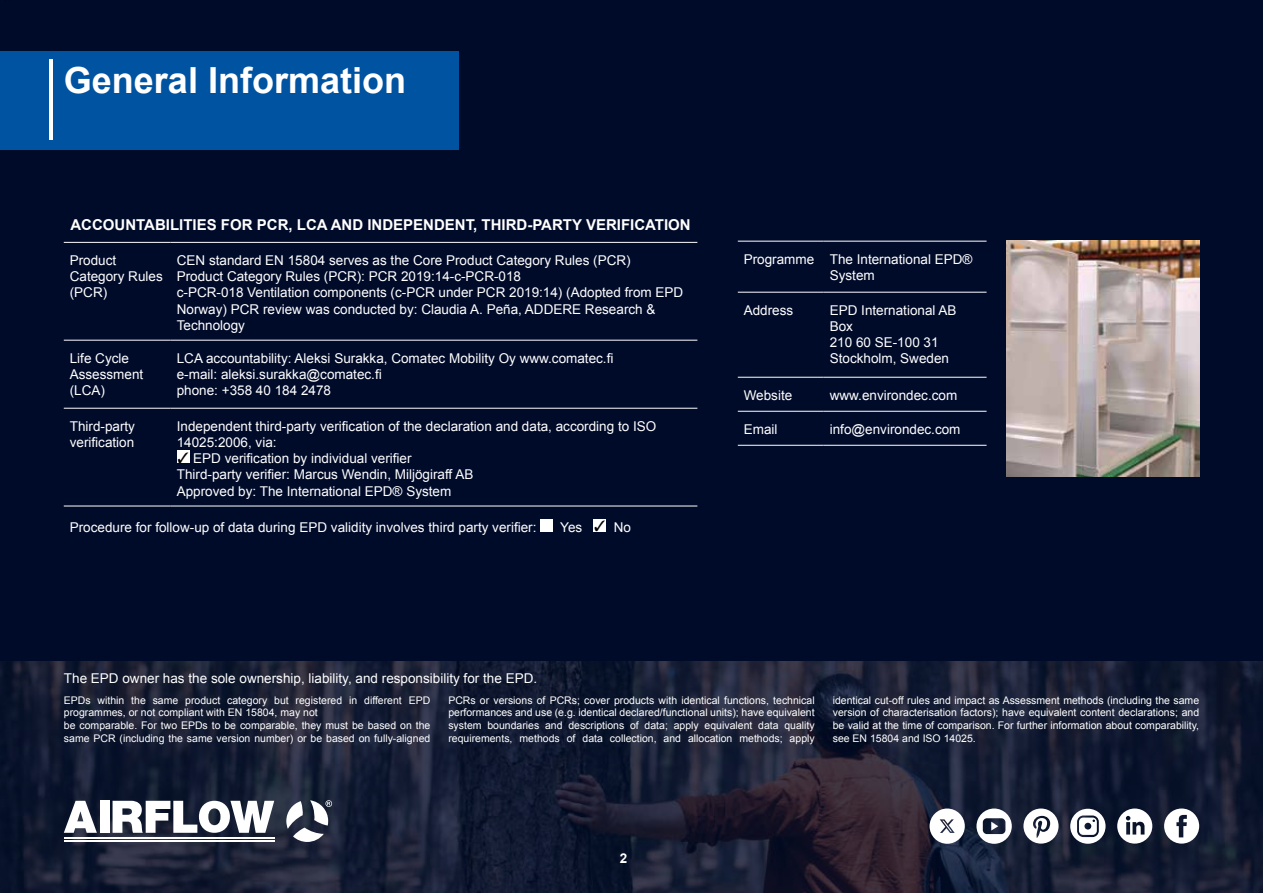
<style>
.page{position:relative;width:1263px;height:893px;background:#000b2a}
.page>*{position:absolute;margin:0;border:0;box-sizing:border-box;transform-origin:0 0}
.t1{font:700 36px "Arial";color:#fff}
.t2{font:700 15px "Arial";color:#fff}
.t3{font:13.5px/16.2px "Arial";color:#fff}
.t4{font:700 13.5px "Arial";color:#fff}
.t5{font:10.5px/12.6px "Arial";color:#fff;text-align:justify}
.s1{color:#000}
</style>
<div class="page">
<img style="left:0;top:662px;width:1263px;height:231px">
<svg style="left:64px;top:801px;width:33px;height:32px"></svg>
<div style="left:100px;top:801px;width:10px;height:32px;background:#fff"></div>
<svg style="left:113px;top:801px;width:161px;height:32px"></svg>
<hr style="left:64px;top:837px;width:210px;height:1px;background:#fff">
<hr style="left:64px;top:840px;width:210px;height:2px;background:#fff">
<svg style="left:286px;top:800px;width:46px;height:42px"></svg>
<svg style="left:1164px;top:808px;width:35px;height:36px"></svg>
<svg style="left:1023px;top:808px;width:35px;height:36px"></svg>
<svg style="left:1117px;top:808px;width:35px;height:36px"></svg>
<svg style="left:976px;top:808px;width:36px;height:36px"></svg>
<svg style="left:1070px;top:809px;width:35px;height:35px"></svg>
<svg style="left:929px;top:808px;width:36px;height:36px"></svg>
<div style="left:0;top:51px;width:459px;height:98px;background:#0053a1"></div>
<hr style="left:64px;top:242px;width:107px;height:1px;background:#fff">
<hr style="left:171px;top:242px;width:526px;height:1px;background:#fff">
<hr style="left:64px;top:340px;width:107px;height:1px;background:#fff">
<hr style="left:171px;top:340px;width:526px;height:1px;background:#fff">
<hr style="left:64px;top:408px;width:107px;height:1px;background:#fff">
<hr style="left:171px;top:408px;width:526px;height:1px;background:#fff">
<hr style="left:64px;top:506px;width:107px;height:1px;background:#fff">
<hr style="left:171px;top:506px;width:526px;height:1px;background:#fff">
<div style="left:177px;top:450px;width:13px;height:13px;background:#fff"></div>
<div style="left:540px;top:519px;width:13px;height:12px;background:#fff"></div>
<div style="left:594px;top:519px;width:12px;height:12px;background:#fff"></div>
<hr style="left:738px;top:241px;width:86px;height:1px;background:#fff">
<hr style="left:824px;top:241px;width:162px;height:1px;background:#fff">
<hr style="left:738px;top:292px;width:86px;height:1px;background:#fff">
<hr style="left:824px;top:292px;width:162px;height:1px;background:#fff">
<hr style="left:738px;top:377px;width:86px;height:1px;background:#fff">
<hr style="left:824px;top:377px;width:162px;height:1px;background:#fff">
<hr style="left:738px;top:411px;width:86px;height:1px;background:#fff">
<hr style="left:824px;top:411px;width:162px;height:1px;background:#fff">
<hr style="left:738px;top:445px;width:86px;height:1px;background:#fff">
<hr style="left:824px;top:445px;width:162px;height:1px;background:#fff">
<hr style="left:49px;top:59px;width:4px;height:81px;background:#fff">
<img style="left:1006px;top:241px;width:193px;height:235px">
<h1 class="t1" style="left:64px;top:56px;width:344px">General Information</h1>
<p class="t2" style="left:70px;top:214px;width:622px">ACCOUNTABILITIES FOR PCR, LCA AND INDEPENDENT, THIRD-PARTY VERIFICATION</p>
<p class="t3" style="left:70px;top:252px;width:95px">Product<br>Category Rules (PCR)</p>
<p class="t3" style="left:177px;top:252px;width:508px">CEN standard EN 15804 serves as the Core Product Category Rules (PCR)<br>Product Category Rules (PCR): PCR 2019:14-c-PCR-018<br>c-PCR-018 Ventilation components (c-PCR under PCR 2019:14) (Adopted from EPD Norway) PCR review was conducted by: Claudia A. Peña, ADDERE Research &amp; Technology</p>
<p class="t3" style="left:70px;top:350px;width:75px">Life Cycle<br>Assessment (LCA)</p>
<p class="t3" style="left:177px;top:350px;width:438px">LCA accountability: Aleksi Surakka, Comatec Mobility Oy www.comatec.fi e-mail: aleksi.surakka@comatec.fi<br>phone: +358 40 184 2478</p>
<p class="t3" style="left:70px;top:418px;width:67px">Third-party verification</p>
<p class="t3" style="left:177px;top:418px;width:481px">Independent third-party verification of the declaration and data, according to ISO<br>14025:2006, via:</p>
<p class="t3" style="left:177px;top:450px;width:298px"><span class="s1">✓</span> EPD verification by individual verifier<br>Third-party verifier: Marcus Wendin, Miljögiraff AB<br>Approved by: The International EPD® System</p>
<p class="t3" style="left:70px;top:519px;width:468px">Procedure for follow-up of data during EPD validity involves third party verifier:</p>
<p class="t3" style="left:560px;top:519px;width:72px">Yes <span class="s1">✓</span> No</p>
<p class="t3" style="left:830px;top:251px;width:144px;text-indent:-86px">Programme The International EPD®<br>System</p>
<p class="t3" style="left:744px;top:302px;width:51px">Address</p>
<p class="t3" style="left:830px;top:302px;width:128px">EPD International AB<br>Box<br>210 60 SE-100 31<br>Stockholm, Sweden</p>
<p class="t3" style="left:744px;top:387px;width:50px">Website</p>
<p class="t3" style="left:830px;top:387px;width:129px">www.environdec.com</p>
<p class="t3" style="left:744px;top:421px;width:35px">Email</p>
<p class="t3" style="left:830px;top:421px;width:132px">info@environdec.com</p>
<p class="t3" style="left:64px;top:670px;width:475px">The EPD owner has the sole ownership, liability, and responsibility for the EPD.</p>
<p class="t5" style="left:64px;top:694px;width:368px;text-align:left">EPDs within the same product category but registered in different EPD programmes, or not compliant with EN 15804, may not<br>be comparable. For two EPDs to be comparable, they must be based on the same PCR (including the same version number) or be based on fully-aligned</p>
<p class="t5" style="left:448px;top:694px;width:368px">PCRs or versions of PCRs; cover products with identical functions, technical performances and use (e.g. identical declared/functional units); have equivalent system boundaries and descriptions of data; apply equivalent data quality requirements, methods of data collection, and allocation methods; apply</p>
<p class="t5" style="left:833px;top:694px;width:368px">identical cut-off rules and impact as Assessment methods (including the same version of characterisation factors); have equivalent content declarations; and be valid at the time of comparison. For further information about comparability, see EN 15804 and ISO 14025.</p>
<p class="t4" style="left:620px;top:849px;width:9px">2</p>
</div>
